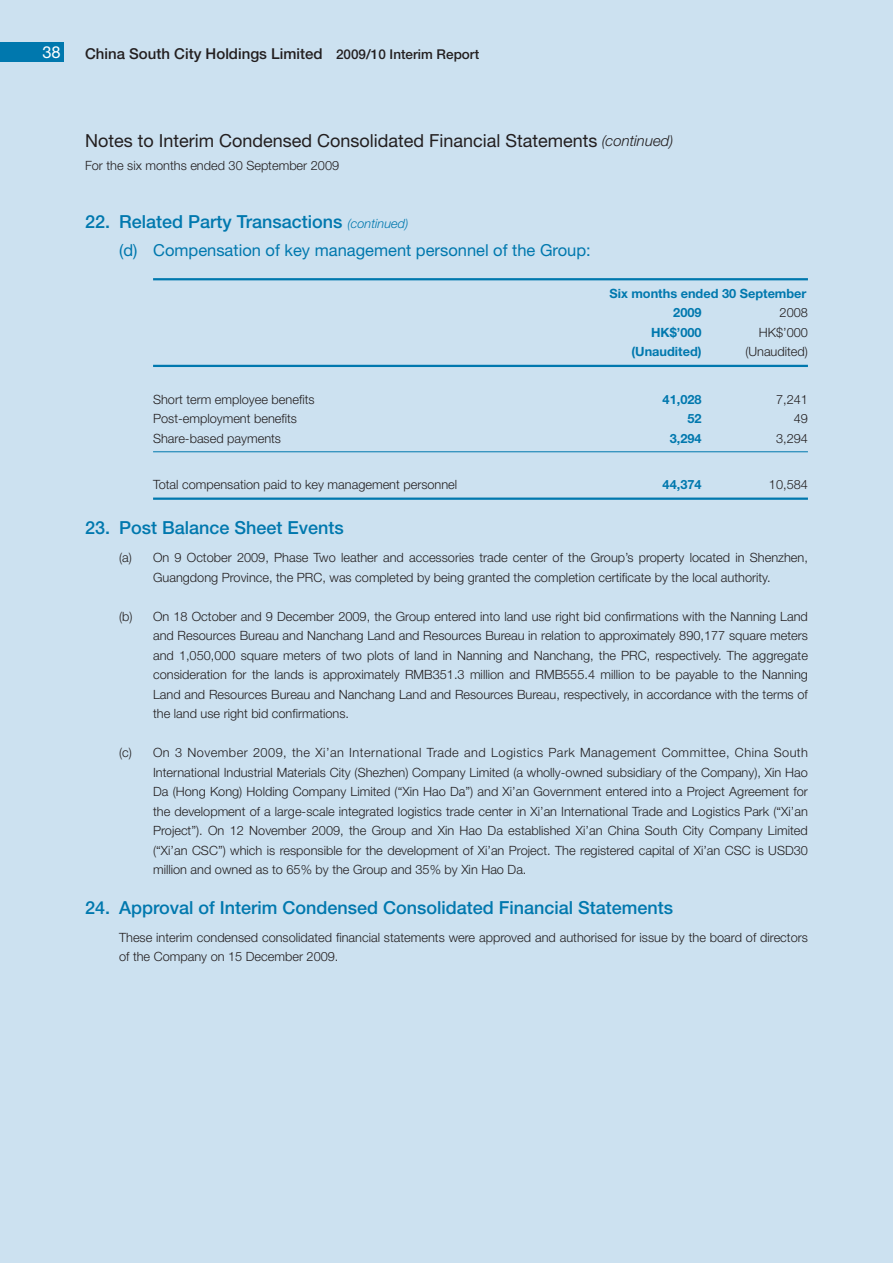
<style>
.page{position:relative;width:893px;height:1263px;background:#cce1f0}
.page>*{position:absolute;margin:0;border:0;box-sizing:border-box;transform-origin:0 0}
.t1{font:500 18px "Helvetica Neue LT Std";color:#0078ae}
.t2{font:18px "Helvetica Neue LT Std";color:#231f20}
.t3{font:16.5px "Helvetica Neue LT Std";color:#0078ae}
.t4{font:16.5px "Helvetica Neue LT Std";color:#fff}
.t5{font:500 15px "Helvetica Neue LT Std";color:#231f20}
.t6{font:300 12.75px/19.5px "Helvetica Neue LT Std";color:#231f20;text-align:justify}
.t7{font:700 12.75px/19.5px "Helvetica Neue LT Std";color:#0078ae}
.s1{font-size:13.5px}
.s2{font-weight:300;font-style:italic;font-size:15px}
.s3{font-weight:300;font-style:italic;font-size:12.75px}
</style>
<div class="page">
<div style="left:0;top:43px;width:64px;height:19px;background:#0078ae"></div>
<hr style="left:153px;top:278px;width:655px;height:2px;background:#0078ae">
<hr style="left:153px;top:365px;width:655px;height:2px;background:#0078ae">
<hr style="left:153px;top:451px;width:655px;height:1px;background:#0078ae">
<hr style="left:153px;top:497px;width:655px;height:3px;background:#0078ae">
<p class="t4" style="left:42px;top:46px;width:20px">38</p>
<p class="t5" style="left:85px;top:48px;width:396px">China South City Holdings Limited <span class="s1">2009/10 Interim Report</span></p>
<h1 class="t2" style="left:85px;top:134px;width:590px">Notes to Interim Condensed Consolidated Financial Statements <span class="s2">(continued)</span></h1>
<p class="t6" style="left:85px;top:157px;width:256px">For the six months ended 30 September 2009</p>
<h1 class="t1" style="left:85px;top:215px;width:325px">22. Related Party Transactions <span class="s3">(continued)</span></h1>
<p class="t3" style="left:119px;top:245px;width:473px">(d) Compensation of key management personnel of the Group:</p>
<p class="t7" style="left:673px;top:285px;width:135px;text-indent:-64px">Six months ended 30 September<br>2009</p>
<p class="t6" style="left:780px;top:304px;width:30px">2008</p>
<p class="t7" style="left:651px;top:324px;width:52px">HK$’000</p>
<p class="t6" style="left:759px;top:324px;width:51px">HK$’000</p>
<p class="t7" style="left:631px;top:343px;width:72px">(Unaudited)</p>
<p class="t6" style="left:745px;top:343px;width:64px">(Unaudited)</p>
<p class="t6" style="left:153px;top:391px;width:163px">Short term employee benefits</p>
<p class="t7" style="left:663px;top:391px;width:40px">41,028</p>
<p class="t6" style="left:776px;top:391px;width:33px">7,241</p>
<p class="t6" style="left:153px;top:410px;width:146px">Post-employment benefits</p>
<p class="t7" style="left:687px;top:410px;width:16px">52</p>
<p class="t6" style="left:794px;top:410px;width:16px">49</p>
<p class="t6" style="left:153px;top:430px;width:130px">Share-based payments</p>
<p class="t7" style="left:670px;top:430px;width:33px">3,294</p>
<p class="t6" style="left:776px;top:430px;width:33px">3,294</p>
<p class="t6" style="left:153px;top:476px;width:306px">Total compensation paid to key management personnel</p>
<p class="t7" style="left:663px;top:476px;width:40px">44,374</p>
<p class="t6" style="left:769px;top:476px;width:40px">10,584</p>
<h1 class="t1" style="left:85px;top:521px;width:260px">23. Post Balance Sheet Events</h1>
<p class="t6" style="left:119px;top:549px;width:690px;text-align:center">(a) On 9 October 2009, Phase Two leather and accessories trade center of the Group’s property located in Shenzhen,<br>Guangdong Province, the PRC, was completed by being granted the completion certificate by the local authority.</p>
<p class="t6" style="left:153px;top:608px;width:656px;text-indent:-34px">(b) On 18 October and 9 December 2009, the Group entered into land use right bid confirmations with the Nanning Land and Resources Bureau and Nanchang Land and Resources Bureau in relation to approximately 890,177 square meters and 1,050,000 square meters of two plots of land in Nanning and Nanchang, the PRC, respectively. The aggregate consideration for the lands is approximately RMB351.3 million and RMB555.4 million to be payable to the Nanning Land and Resources Bureau and Nanchang Land and Resources Bureau, respectively, in accordance with the terms of the land use right bid confirmations.</p>
<p class="t6" style="left:153px;top:744px;width:656px;text-indent:-34px">(c) On 3 November 2009, the Xi’an International Trade and Logistics Park Management Committee, China South International Industrial Materials City (Shezhen) Company Limited (a wholly-owned subsidiary of the Company), Xin Hao Da (Hong Kong) Holding Company Limited (“Xin Hao Da”) and Xi’an Government entered into a Project Agreement for the development of a large-scale integrated logistics trade center in Xi’an International Trade and Logistics Park (“Xi’an Project”). On 12 November 2009, the Group and Xin Hao Da established Xi’an China South City Company Limited (“Xi’an CSC”) which is responsible for the development of Xi’an Project. The registered capital of Xi’an CSC is USD30 million and owned as to 65% by the Group and 35% by Xin Hao Da.</p>
<h1 class="t1" style="left:85px;top:900px;width:590px">24. Approval of Interim Condensed Consolidated Financial Statements</h1>
<p class="t6" style="left:119px;top:928px;width:690px">These interim condensed consolidated financial statements were approved and authorised for issue by the board of directors of the Company on 15 December 2009.</p>
</div>
